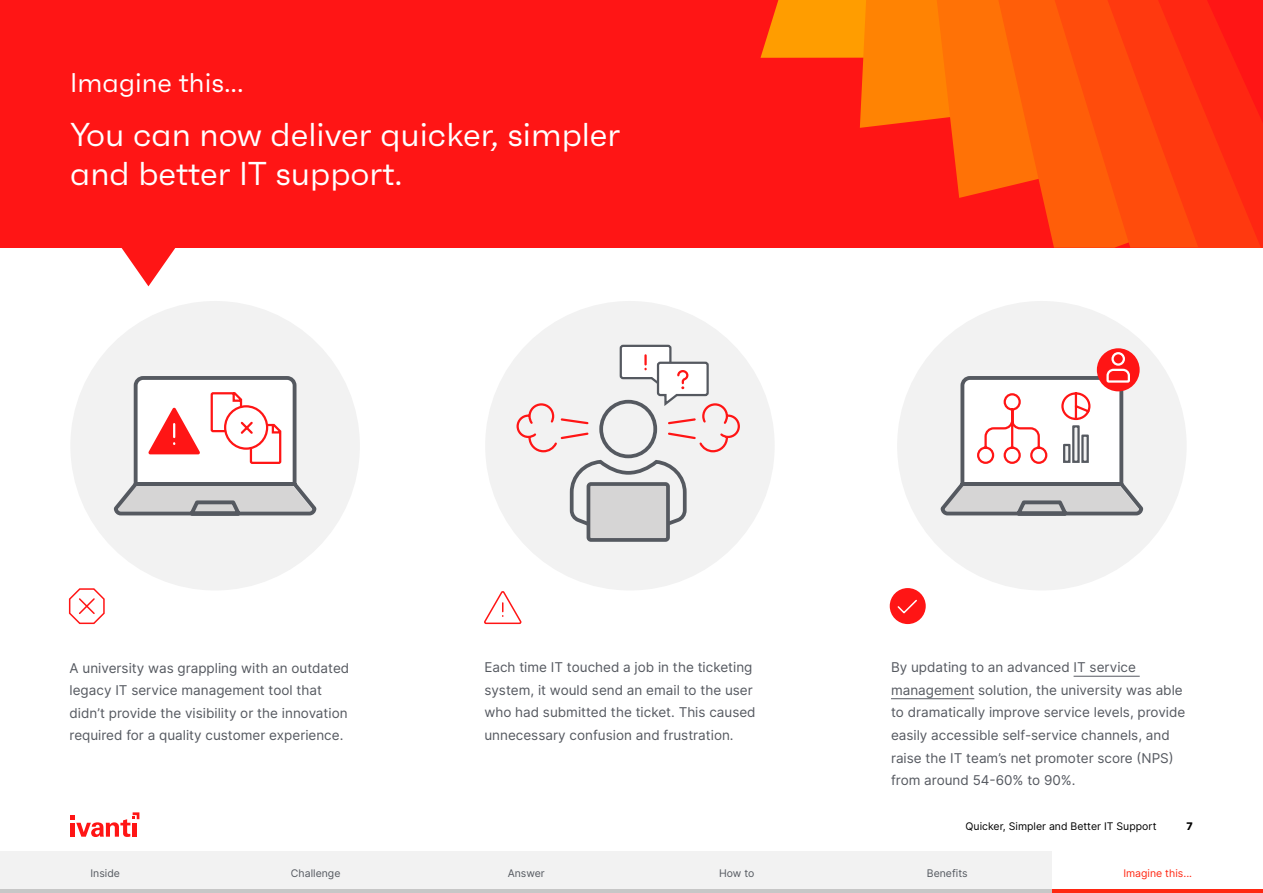
<style>
.page{position:relative;width:1263px;height:893px;background:#fff}
.page>*{position:absolute;margin:0;border:0;box-sizing:border-box;transform-origin:0 0}
.t1{font:33px/39.6px "Faktum";color:#fff}
.t2{font:27px "Faktum";color:#fff}
.t3{font:13.5px/22.5px "Inter";color:#555960}
.t4{font:10.5px "Inter";color:#555960}
.t5{font:10.5px "Inter";color:#000}
.t6{font:10.5px "Inter";color:#ff2712}
.t7{font:800 10.5px "Inter";color:#000}
</style>
<div class="page">
<div style="left:421px;top:851px;width:210px;height:42px;background:#f2f2f2"></div>
<hr style="left:421px;top:889px;width:210px;height:4px;background:#c7c7c7">
<div style="left:842px;top:851px;width:210px;height:42px;background:#f2f2f2"></div>
<hr style="left:842px;top:889px;width:210px;height:4px;background:#c7c7c7">
<div style="left:631px;top:851px;width:211px;height:42px;background:#f2f2f2"></div>
<hr style="left:631px;top:889px;width:211px;height:4px;background:#c7c7c7">
<div style="left:210px;top:851px;width:211px;height:42px;background:#f2f2f2"></div>
<hr style="left:210px;top:889px;width:211px;height:3px;background:#c7c7c7">
<div style="left:0;top:851px;width:210px;height:42px;background:#f2f2f2"></div>
<hr style="left:0;top:889px;width:210px;height:4px;background:#c7c7c7">
<hr style="left:1052px;top:889px;width:211px;height:4px;background:#ff2712">
<svg style="left:70px;top:812px;width:69px;height:25px"></svg>
<hr style="left:1073px;top:676px;width:67px;height:1px;background:#555960">
<hr style="left:891px;top:698px;width:83px;height:1px;background:#555960">
<div style="left:0;top:0;width:1263px;height:248px;background:#ff1515"></div>
<svg style="left:760px;top:0;width:503px;height:248px"></svg>
<svg style="left:121px;top:248px;width:54px;height:38px"></svg>
<div style="left:70px;top:301px;width:290px;height:289px;background:#f2f2f2;border-radius:50%"></div>
<svg style="left:113px;top:376px;width:204px;height:140px"></svg>
<div style="left:224px;top:405px;width:44px;height:45px;border:2px solid #ff1515;border-radius:50%"></div>
<div style="left:485px;top:301px;width:290px;height:289px;background:#f2f2f2;border-radius:50%"></div>
<div style="left:588px;top:484px;width:80px;height:56px;background:#d6d5d5;border-radius:3px"></div>
<div style="left:587px;top:482px;width:83px;height:60px;border:4px solid #555960;border-radius:3px"></div>
<svg style="left:516px;top:344px;width:224px;height:185px"></svg>
<div style="left:897px;top:301px;width:290px;height:289px;background:#f2f2f2;border-radius:50%"></div>
<div style="left:1097px;top:348px;width:43px;height:43px;background:#ff1515;border-radius:50%"></div>
<div style="left:1111px;top:352px;width:14px;height:14px;border:2px solid #fff;border-radius:50%"></div>
<svg style="left:940px;top:368px;width:204px;height:148px"></svg>
<svg style="left:484px;top:591px;width:38px;height:34px"></svg>
<div style="left:890px;top:588px;width:36px;height:36px;background:#ff1515;border-radius:50%"></div>
<svg style="left:897px;top:599px;width:20px;height:15px"></svg>
<svg style="left:68px;top:588px;width:37px;height:37px"></svg>
<h2 class="t2" style="left:70px;top:66px;width:175px">Imagine this...</h2>
<h1 class="t1" style="left:70px;top:114px;width:552px">You can now deliver quicker, simpler and better IT support.</h1>
<p class="t3" style="left:70px;top:656px;width:281px">A university was grappling with an outdated legacy IT service management tool that didn’t provide the visibility or the innovation required for a quality customer experience.</p>
<p class="t3" style="left:484px;top:656px;width:273px">Each time IT touched a job in the ticketing system, it would send an email to the user who had submitted the ticket. This caused unnecessary confusion and frustration.</p>
<p class="t3" style="left:891px;top:656px;width:296px">By updating to an advanced IT service management solution, the university was able to dramatically improve service levels, provide easily accessible self-service channels, and raise the IT team’s net promoter score (NPS) from around 54-60% to 90%.</p>
<p class="t5" style="left:966px;top:819px;width:192px">Quicker, Simpler and Better IT Support</p>
<p class="t7" style="left:1186px;top:819px;width:8px">7</p>
<p class="t4" style="left:90px;top:866px;width:31px">Inside</p>
<p class="t4" style="left:291px;top:866px;width:51px">Challenge</p>
<p class="t4" style="left:508px;top:866px;width:39px">Answer</p>
<p class="t4" style="left:719px;top:866px;width:37px">How to</p>
<p class="t4" style="left:927px;top:866px;width:42px">Benefits</p>
<p class="t6" style="left:1123px;top:866px;width:70px">Imagine this...</p>
</div>
